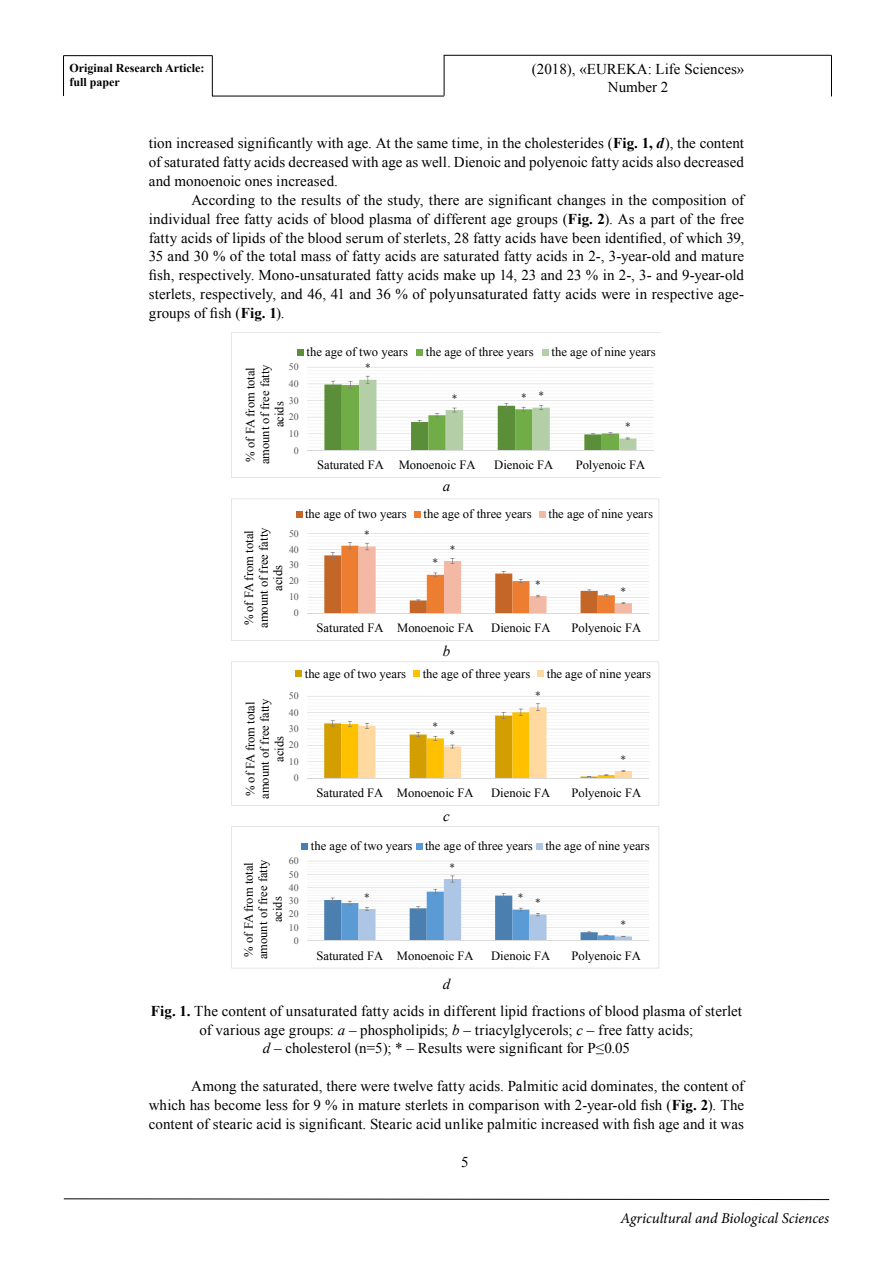
<style>
.page{position:relative;width:893px;height:1263px;background:#fff}
.page>*{position:absolute;margin:0;border:0;box-sizing:border-box;transform-origin:0 0}
.t1{font:15px/18.9px "Times New Roman";letter-spacing:.005em;color:#000;text-align:center}
.t2{font:italic 15px "Minion Pro";letter-spacing:-.005em;color:#000}
.t3{font:italic 15px "Times New Roman";color:#000}
.t4{font:12.6px/14.4px "Times New Roman";color:#000;text-align:center}
.t5{font:12.6px "Calibri";color:#404040}
.t6{font:700 12px/14.4px "Times New Roman";color:#000}
.t7{font:9.9px "Times New Roman";color:#595959}
.s1{font-weight:700}
.s2{font-weight:700;font-style:italic}
.s3{font-style:italic}
</style>
<div class="page">
<hr style="left:212px;top:56px;width:1px;height:40px;background:#000">
<hr style="left:444px;top:55px;width:1px;height:41px;background:#000">
<hr style="left:63px;top:56px;width:1px;height:40px;background:#000">
<hr style="left:64px;top:55px;width:148px;height:1px;background:#000">
<hr style="left:212px;top:96px;width:232px;height:1px;background:#000">
<hr style="left:444px;top:55px;width:387px;height:1px;background:#000">
<hr style="left:831px;top:55px;width:1px;height:41px;background:#000">
<svg style="left:63px;top:1198px;width:767px;height:2px;background:#7f7f7f"></svg>
<svg style="left:231px;top:332px;width:430px;height:146px"></svg>
<svg style="left:231px;top:498px;width:428px;height:143px"></svg>
<svg style="left:231px;top:661px;width:428px;height:145px"></svg>
<svg style="left:231px;top:826px;width:428px;height:142px"></svg>
<p class="t6" style="left:70px;top:60px;width:137px">Original Research Article: full paper</p>
<p class="t1" style="left:532px;top:60px;width:214px;line-height:18px">(2018), «EUREKA: Life Sciences»<br>Number 2</p>
<p class="t1" style="left:149px;top:134px;width:597px;text-align:justify">tion increased significantly with age. At the same time, in the cholesterides (<span class="s1">Fig. 1,</span> <span class="s2">d</span>), the content of saturated fatty acids decreased with age as well. Dienoic and polyenoic fatty acids also decreased and monoenoic ones increased.</p>
<p class="t1" style="left:149px;top:190px;width:597px;text-align:justify;text-indent:43px">According to the results of the study, there are significant changes in the composition of individual free fatty acids of blood plasma of different age groups (<span class="s1">Fig. 2</span>). As a part of the free fatty acids of lipids of the blood serum of sterlets, 28 fatty acids have been identified, of which 39, 35 and 30 % of the total mass of fatty acids are saturated fatty acids in 2-, 3-year-old and mature fish, respectively. Mono-unsaturated fatty acids make up 14, 23 and 23 % in 2-, 3- and 9-year-old sterlets, respectively, and 46, 41 and 36 % of polyunsaturated fatty acids were in respective age&shy;groups of fish (<span class="s1">Fig. 1</span>).</p>
<p class="t7" style="left:289px;top:360px;width:11px">50</p>
<p class="t4" style="left:243px;top:464px;width:101px;rotate:-90deg">% of FA from total amount of free fatty acids</p>
<p class="t7" style="left:289px;top:377px;width:11px">40</p>
<p class="t7" style="left:289px;top:394px;width:11px">30</p>
<p class="t7" style="left:289px;top:410px;width:11px">20</p>
<p class="t7" style="left:289px;top:427px;width:11px">10</p>
<p class="t7" style="left:294px;top:444px;width:6px">0</p>
<p class="t4" style="left:307px;top:345px;width:103px">the age of two years</p>
<p class="t4" style="left:426px;top:345px;width:109px">the age of three years</p>
<p class="t4" style="left:551px;top:345px;width:106px">the age of nine years</p>
<p class="t5" style="left:365px;top:360px;width:8px">*</p>
<p class="t5" style="left:451px;top:390px;width:8px">*</p>
<p class="t5" style="left:521px;top:390px;width:8px">*</p>
<p class="t5" style="left:538px;top:388px;width:8px">*</p>
<p class="t5" style="left:625px;top:419px;width:8px">*</p>
<p class="t4" style="left:317px;top:457px;width:160px">Saturated FA Monoenoic FA</p>
<p class="t4" style="left:494px;top:457px;width:61px">Dienoic FA</p>
<p class="t4" style="left:576px;top:457px;width:71px">Polyenoic FA</p>
<p class="t3" style="left:443px;top:475px;width:9px">a</p>
<p class="t4" style="left:305px;top:507px;width:103px">the age of two years</p>
<p class="t4" style="left:424px;top:507px;width:110px">the age of three years</p>
<p class="t4" style="left:548px;top:507px;width:106px">the age of nine years</p>
<p class="t4" style="left:242px;top:628px;width:102px;rotate:-90deg">% of FA from total amount of free fatty acids</p>
<p class="t7" style="left:289px;top:527px;width:11px">50</p>
<p class="t7" style="left:289px;top:542px;width:11px">40</p>
<p class="t7" style="left:289px;top:558px;width:11px">30</p>
<p class="t7" style="left:289px;top:574px;width:11px">20</p>
<p class="t7" style="left:289px;top:590px;width:11px">10</p>
<p class="t7" style="left:294px;top:606px;width:6px">0</p>
<p class="t5" style="left:364px;top:527px;width:8px">*</p>
<p class="t5" style="left:432px;top:555px;width:8px">*</p>
<p class="t5" style="left:449px;top:541px;width:8px">*</p>
<p class="t5" style="left:535px;top:577px;width:8px">*</p>
<p class="t5" style="left:620px;top:584px;width:8px">*</p>
<p class="t4" style="left:317px;top:620px;width:159px">Saturated FA Monoenoic FA</p>
<p class="t4" style="left:491px;top:620px;width:61px">Dienoic FA</p>
<p class="t4" style="left:571px;top:620px;width:71px">Polyenoic FA</p>
<p class="t3" style="left:443px;top:640px;width:9px">b</p>
<p class="t4" style="left:305px;top:666px;width:103px">the age of two years</p>
<p class="t4" style="left:423px;top:666px;width:109px">the age of three years</p>
<p class="t4" style="left:547px;top:666px;width:106px">the age of nine years</p>
<p class="t7" style="left:289px;top:689px;width:11px">50</p>
<p class="t4" style="left:243px;top:799px;width:101px;text-align:left;rotate:-90deg">% of FA from total amount of free fatty</p>
<p class="t7" style="left:289px;top:706px;width:11px">40</p>
<p class="t7" style="left:289px;top:722px;width:11px">30</p>
<p class="t4" style="left:272px;top:762px;width:27px;rotate:-90deg">acids</p>
<p class="t7" style="left:289px;top:738px;width:11px">20</p>
<p class="t7" style="left:289px;top:755px;width:11px">10</p>
<p class="t7" style="left:294px;top:771px;width:6px">0</p>
<p class="t7" style="left:289px;top:854px;width:11px">60</p>
<p class="t4" style="left:241px;top:959px;width:101px;text-align:left;rotate:-90deg">% of FA from total amount of free fatty</p>
<p class="t7" style="left:289px;top:867px;width:11px">50</p>
<p class="t7" style="left:289px;top:881px;width:11px">40</p>
<p class="t4" style="left:270px;top:922px;width:27px;rotate:-90deg">acids</p>
<p class="t7" style="left:289px;top:894px;width:11px">30</p>
<p class="t7" style="left:289px;top:907px;width:11px">20</p>
<p class="t7" style="left:289px;top:921px;width:11px">10</p>
<p class="t7" style="left:294px;top:934px;width:6px">0</p>
<p class="t5" style="left:432px;top:719px;width:8px">*</p>
<p class="t5" style="left:449px;top:727px;width:8px">*</p>
<p class="t5" style="left:535px;top:688px;width:8px">*</p>
<p class="t5" style="left:620px;top:751px;width:8px">*</p>
<p class="t4" style="left:316px;top:785px;width:159px">Saturated FA Monoenoic FA</p>
<p class="t4" style="left:491px;top:785px;width:61px">Dienoic FA</p>
<p class="t4" style="left:571px;top:785px;width:71px">Polyenoic FA</p>
<p class="t3" style="left:443px;top:806px;width:8px">c</p>
<p class="t4" style="left:311px;top:839px;width:340px">the age of two years the age of three years the age of nine years</p>
<p class="t5" style="left:449px;top:859px;width:8px">*</p>
<p class="t5" style="left:364px;top:889px;width:8px">*</p>
<p class="t5" style="left:518px;top:890px;width:8px">*</p>
<p class="t5" style="left:535px;top:895px;width:8px">*</p>
<p class="t5" style="left:620px;top:917px;width:8px">*</p>
<p class="t4" style="left:316px;top:948px;width:159px">Saturated FA Monoenoic FA</p>
<p class="t4" style="left:491px;top:948px;width:61px">Dienoic FA</p>
<p class="t4" style="left:571px;top:948px;width:71px">Polyenoic FA</p>
<p class="t1" style="left:151px;top:971px;width:593px;line-height:26.4px"><span class="s3">d<br></span><span class="s1">Fig. 1.</span> The content of unsaturated fatty acids in different lipid fractions of blood plasma of sterlet</p>
<p class="t1" style="left:200px;top:1020px;width:495px">of various age groups: <span class="s3">a</span> – phospholipids; <span class="s3">b</span> – triacylglycerols; <span class="s3">c</span> – free fatty acids; <span class="s3">d</span> – cholesterol (n=5); * – Results were significant for P≤0.05</p>
<p class="t1" style="left:149px;top:1076px;width:597px;text-align:justify;text-indent:43px">Among the saturated, there were twelve fatty acids. Palmitic acid dominates, the content of which has become less for 9 % in mature sterlets in comparison with 2-year-old fish (<span class="s1">Fig. 2</span>). The content of stearic acid is significant. Stearic acid unlike palmitic increased with fish age and it was</p>
<p class="t1" style="left:461px;top:1152px;width:9px">5</p>
<p class="t2" style="left:621px;top:1208px;width:210px">Agricultural and Biological Scienсes</p>
</div>
